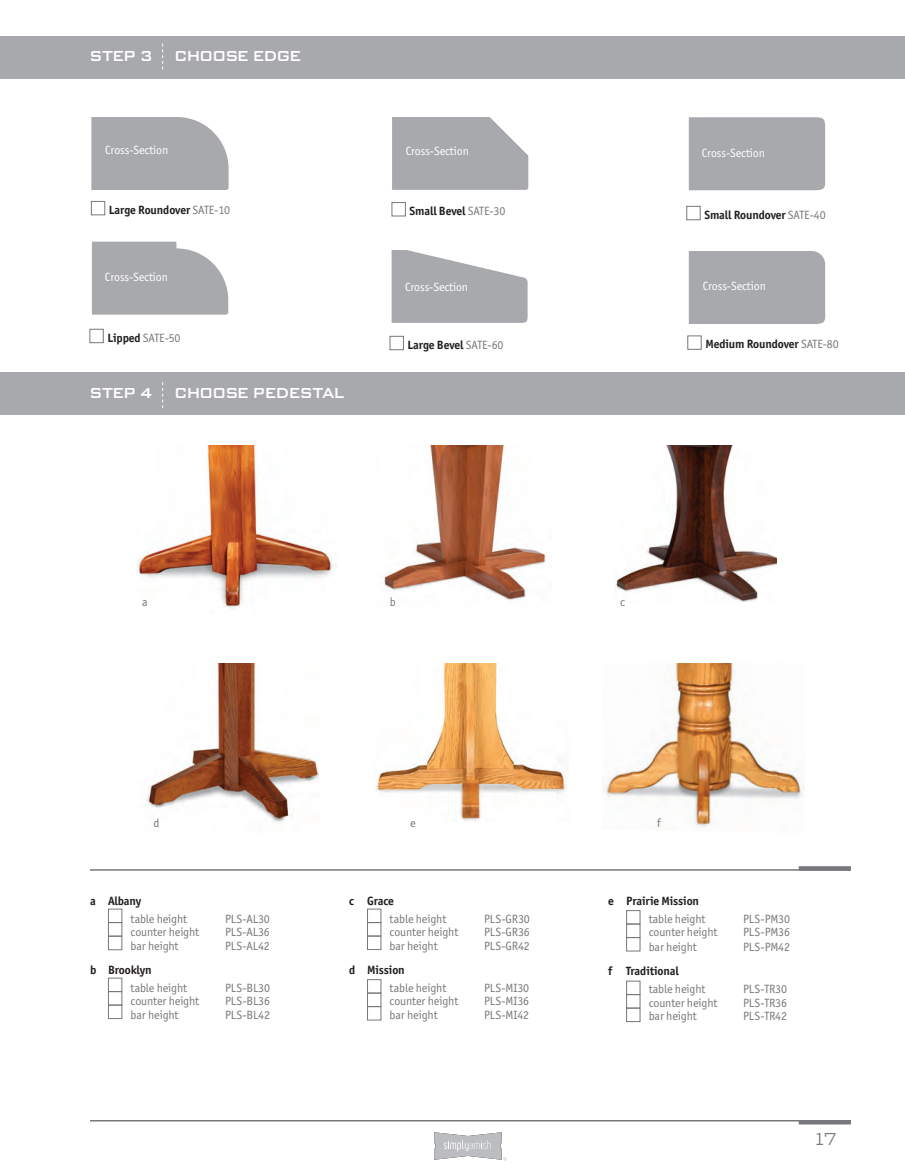
<style>
.page{position:relative;width:905px;height:1175px;background:#fff}
.page>*{position:absolute;margin:0;border:0;box-sizing:border-box;transform-origin:0 0}
.t1{font:300 18px "Bank Gothic EFOP";color:#76787b}
._1-Craftsman_White{font:500 15px "Bank Gothic EFOP";color:#fff}
._8-SKU_Details_Gray{font:12px "Officina Sans ITC Std";letter-spacing:-.01em;color:#76787b}
._8-SKU_Details_Gray-2{font:700 12px "Officina Sans ITC Std";letter-spacing:-.01em;color:#231f20}
._8-SKU_Details_White{font:12px "Officina Sans ITC Std";letter-spacing:-.01em;color:#fff}
._7-SKU_Description_B{font:700 12px "Officina Sans ITC Std";letter-spacing:-.01em;color:#231f20}
.s1{font-weight:400;color:#76787b}
.s2{font-weight:700;color:#231f20}
</style>
<div class="page">
<div style="left:0;top:36px;width:904px;height:43px;background:#a8a9ad"></div>
<div style="left:0;top:373px;width:904px;height:42px;background:#a8a9ad"></div>
<div style="left:91px;top:117px;width:137px;height:73px;background:#a8a9ad"></div>
<div style="left:91px;top:201px;width:14px;height:14px;border:1px solid #76787b"></div>
<svg style="left:392px;top:117px;width:136px;height:73px;background:#aeafb3"></svg>
<div style="left:391px;top:202px;width:15px;height:14px;border:1px solid #76787b"></div>
<svg style="left:391px;top:251px;width:136px;height:72px"></svg>
<div style="left:389px;top:336px;width:15px;height:14px;border:1px solid #76787b"></div>
<svg style="left:92px;top:242px;width:136px;height:73px;background:#b0b0b4"></svg>
<div style="left:89px;top:329px;width:15px;height:14px;border:1px solid #76787b"></div>
<div style="left:688px;top:117px;width:137px;height:73px;background:#a8a9ad"></div>
<div style="left:686px;top:206px;width:14px;height:14px;border:1px solid #76787b"></div>
<div style="left:688px;top:251px;width:137px;height:73px;background:#a8a9ad"></div>
<div style="left:687px;top:335px;width:14px;height:15px;border:1px solid #76787b"></div>
<svg style="left:162px;top:44px;width:1px;height:26px"></svg>
<svg style="left:162px;top:382px;width:1px;height:26px"></svg>
<img style="left:603px;top:663px;width:202px;height:164px">
<img style="left:375px;top:663px;width:192px;height:159px">
<img style="left:146px;top:663px;width:173px;height:159px">
<img style="left:136px;top:446px;width:200px;height:163px">
<img style="left:615px;top:446px;width:161px;height:157px">
<img style="left:384px;top:446px;width:163px;height:154px">
<div style="left:108px;top:908px;width:14px;height:15px;border:1px solid #76787b"></div>
<div style="left:108px;top:922px;width:14px;height:14px;border:1px solid #76787b"></div>
<div style="left:108px;top:936px;width:14px;height:14px;border:1px solid #76787b"></div>
<div style="left:108px;top:977px;width:14px;height:15px;border:1px solid #76787b"></div>
<div style="left:108px;top:991px;width:14px;height:14px;border:1px solid #76787b"></div>
<div style="left:108px;top:1004px;width:14px;height:15px;border:1px solid #76787b"></div>
<div style="left:367px;top:908px;width:14px;height:15px;border:1px solid #76787b"></div>
<div style="left:367px;top:922px;width:14px;height:14px;border:1px solid #76787b"></div>
<div style="left:367px;top:935px;width:14px;height:15px;border:1px solid #76787b"></div>
<div style="left:367px;top:979px;width:14px;height:14px;border:1px solid #76787b"></div>
<div style="left:367px;top:992px;width:14px;height:15px;border:1px solid #76787b"></div>
<div style="left:367px;top:1006px;width:14px;height:14px;border:1px solid #76787b"></div>
<div style="left:626px;top:910px;width:14px;height:14px;border:1px solid #76787b"></div>
<div style="left:626px;top:923px;width:14px;height:15px;border:1px solid #76787b"></div>
<div style="left:626px;top:937px;width:14px;height:14px;border:1px solid #76787b"></div>
<div style="left:626px;top:980px;width:14px;height:15px;border:1px solid #76787b"></div>
<div style="left:626px;top:994px;width:14px;height:14px;border:1px solid #76787b"></div>
<div style="left:626px;top:1007px;width:14px;height:15px;border:1px solid #76787b"></div>
<hr style="left:90px;top:869px;width:760px;height:1px;background:#76787b">
<svg style="left:798px;top:866px;width:53px;height:4px"></svg>
<hr style="left:90px;top:1120px;width:760px;height:1px;background:#76787b">
<hr style="left:798px;top:1120px;width:53px;height:4px;background:#76787b">
<svg style="left:434px;top:1132px;width:73px;height:28px"></svg>
<p class="_1-Craftsman_White" style="left:90px;top:48px;width:64px">STEP 3</p>
<p class="_1-Craftsman_White" style="left:175px;top:48px;width:127px">CHOOSE EDGE</p>
<p class="_8-SKU_Details_White" style="left:105px;top:143px;width:65px">Cross-Section</p>
<p class="_8-SKU_Details_Gray-2" style="left:109px;top:202px;width:123px">Large Roundover <span class="s1">SATE-10</span></p>
<p class="_8-SKU_Details_White" style="left:105px;top:269px;width:65px">Cross-Section</p>
<p class="_8-SKU_Details_Gray" style="left:107px;top:330px;width:75px"><span class="s2">Lipped</span> SATE-50</p>
<p class="_1-Craftsman_White" style="left:90px;top:385px;width:64px">STEP 4</p>
<p class="_1-Craftsman_White" style="left:175px;top:385px;width:171px">CHOOSE PEDESTAL</p>
<p class="_8-SKU_Details_White" style="left:406px;top:144px;width:65px">Cross-Section</p>
<p class="_8-SKU_Details_Gray-2" style="left:409px;top:203px;width:97px">Small Bevel <span class="s1">SATE-30</span></p>
<p class="_8-SKU_Details_White" style="left:405px;top:280px;width:65px">Cross-Section</p>
<p class="_8-SKU_Details_Gray-2" style="left:407px;top:337px;width:97px">Large Bevel <span class="s1">SATE-60</span></p>
<p class="_8-SKU_Details_White" style="left:701px;top:146px;width:65px">Cross-Section</p>
<p class="_8-SKU_Details_Gray-2" style="left:704px;top:207px;width:123px">Small Roundover <span class="s1">SATE-40</span></p>
<p class="_8-SKU_Details_White" style="left:702px;top:279px;width:65px">Cross-Section</p>
<p class="_8-SKU_Details_Gray-2" style="left:705px;top:337px;width:135px">Medium Roundover <span class="s1">SATE-80</span></p>
<p class="_8-SKU_Details_Gray" style="left:142px;top:595px;width:7px">a</p>
<p class="_8-SKU_Details_Gray" style="left:390px;top:595px;width:7px">b</p>
<p class="_8-SKU_Details_Gray" style="left:620px;top:595px;width:6px">c</p>
<p class="_8-SKU_Details_Gray" style="left:153px;top:816px;width:7px">d</p>
<p class="_8-SKU_Details_Gray" style="left:410px;top:816px;width:7px">e</p>
<p class="_8-SKU_Details_Gray" style="left:657px;top:816px;width:5px">f</p>
<p class="_7-SKU_Description_B" style="left:90px;top:893px;width:53px">a Albany</p>
<p class="_8-SKU_Details_Gray" style="left:131px;top:912px;width:58px">table height</p>
<p class="_8-SKU_Details_Gray" style="left:225px;top:912px;width:46px">PLS-AL30</p>
<p class="_8-SKU_Details_Gray" style="left:131px;top:925px;width:70px">counter height</p>
<p class="_8-SKU_Details_Gray" style="left:225px;top:925px;width:46px">PLS-AL36</p>
<p class="_8-SKU_Details_Gray" style="left:131px;top:939px;width:50px">bar height</p>
<p class="_8-SKU_Details_Gray" style="left:225px;top:939px;width:46px">PLS-AL42</p>
<p class="_7-SKU_Description_B" style="left:90px;top:962px;width:63px">b Brooklyn</p>
<p class="_8-SKU_Details_Gray" style="left:131px;top:981px;width:58px">table height</p>
<p class="_8-SKU_Details_Gray" style="left:225px;top:981px;width:47px">PLS-BL30</p>
<p class="_8-SKU_Details_Gray" style="left:131px;top:994px;width:70px">counter height</p>
<p class="_8-SKU_Details_Gray" style="left:225px;top:994px;width:47px">PLS-BL36</p>
<p class="_8-SKU_Details_Gray" style="left:131px;top:1008px;width:50px">bar height</p>
<p class="_8-SKU_Details_Gray" style="left:225px;top:1008px;width:47px">PLS-BL42</p>
<p class="_7-SKU_Description_B" style="left:349px;top:893px;width:46px">c Grace</p>
<p class="_8-SKU_Details_Gray" style="left:389px;top:912px;width:58px">table height</p>
<p class="_8-SKU_Details_Gray" style="left:484px;top:912px;width:47px">PLS-GR30</p>
<p class="_8-SKU_Details_Gray" style="left:389px;top:925px;width:70px">counter height</p>
<p class="_8-SKU_Details_Gray" style="left:484px;top:925px;width:47px">PLS-GR36</p>
<p class="_8-SKU_Details_Gray" style="left:389px;top:939px;width:50px">bar height</p>
<p class="_8-SKU_Details_Gray" style="left:484px;top:939px;width:47px">PLS-GR42</p>
<p class="_7-SKU_Description_B" style="left:349px;top:962px;width:57px">d Mission</p>
<p class="_8-SKU_Details_Gray" style="left:389px;top:981px;width:58px">table height</p>
<p class="_8-SKU_Details_Gray" style="left:484px;top:981px;width:47px">PLS-MI30</p>
<p class="_8-SKU_Details_Gray" style="left:389px;top:994px;width:70px">counter height</p>
<p class="_8-SKU_Details_Gray" style="left:484px;top:994px;width:47px">PLS-MI36</p>
<p class="_8-SKU_Details_Gray" style="left:389px;top:1008px;width:50px">bar height</p>
<p class="_8-SKU_Details_Gray" style="left:484px;top:1008px;width:47px">PLS-MI42</p>
<p class="_7-SKU_Description_B" style="left:608px;top:893px;width:92px">e Prairie Mission</p>
<p class="_8-SKU_Details_Gray" style="left:648px;top:912px;width:58px">table height</p>
<p class="_8-SKU_Details_Gray" style="left:743px;top:912px;width:48px">PLS-PM30</p>
<p class="_8-SKU_Details_Gray" style="left:648px;top:925px;width:70px">counter height</p>
<p class="_8-SKU_Details_Gray" style="left:743px;top:925px;width:48px">PLS-PM36</p>
<p class="_8-SKU_Details_Gray" style="left:648px;top:940px;width:50px">bar height</p>
<p class="_8-SKU_Details_Gray" style="left:743px;top:940px;width:48px">PLS-PM42</p>
<p class="_7-SKU_Description_B" style="left:608px;top:963px;width:72px">f Traditional</p>
<p class="_8-SKU_Details_Gray" style="left:648px;top:982px;width:58px">table height</p>
<p class="_8-SKU_Details_Gray" style="left:743px;top:982px;width:45px">PLS-TR30</p>
<p class="_8-SKU_Details_Gray" style="left:648px;top:996px;width:70px">counter height</p>
<p class="_8-SKU_Details_Gray" style="left:743px;top:996px;width:45px">PLS-TR36</p>
<p class="_8-SKU_Details_Gray" style="left:648px;top:1009px;width:50px">bar height</p>
<p class="_8-SKU_Details_Gray" style="left:743px;top:1009px;width:45px">PLS-TR42</p>
<h1 class="t1" style="left:812px;top:1129px;width:26px">17</h1>
</div>
